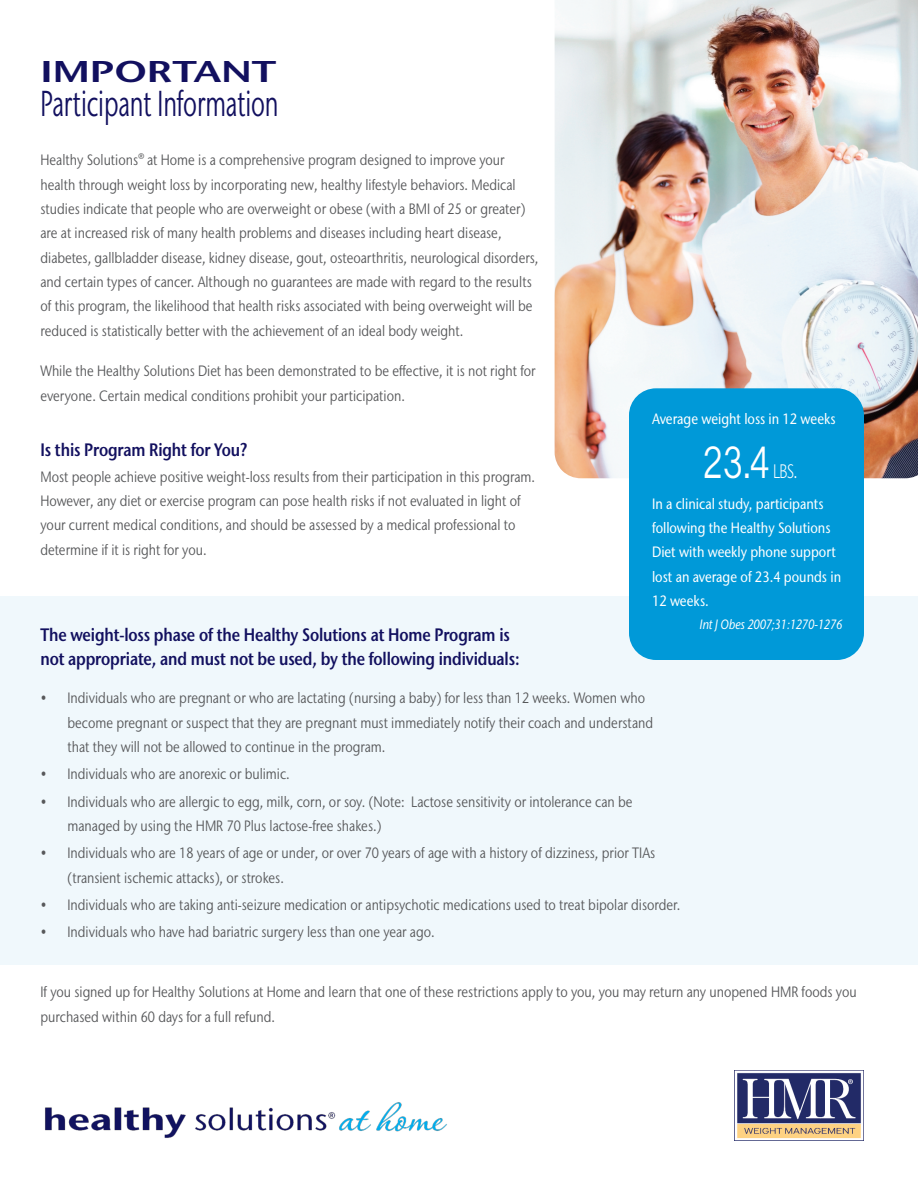
<style>
.page{position:relative;width:918px;height:1188px;background:#fff}
.page>*{position:absolute;margin:0;border:0;box-sizing:border-box;transform-origin:0 0}
.t1{font:46.8px "Lao Sangam MN";color:#fff;scale:.77 1}
.t2{font:36px "Stone Sans IIITC Std";letter-spacing:-.005em;color:#12105f;scale:.67 1}
.t3{font:600 30px "Stone Sans IIITC Std";color:#12105f;scale:1.38 1}
.t4{font:300 19.5px "Stone Sans IIITC Std";color:#fff;scale:.77 1}
.t5{font:600 18px/24px "Stone Sans IIITC Std";letter-spacing:-.01em;color:#12105f;scale:.85 1}
.t6{font:15px/24.3px "Stone Sans IIITC Std";color:#57585a;scale:.85 1}
.t7{font:500 15px/24.3px "Stone Sans IIITC Std";color:#fff;scale:.85 1}
.t8{font:italic 500 13.5px "Stone Sans IIITC Std";color:#fff;scale:.85 1}
</style>
<div class="page">
<img style="left:555px;top:0;width:363px;height:478px">
<div style="left:0;top:596px;width:918px;height:368px;background:#f0f8fc"></div>
<div style="left:629px;top:388px;width:235px;height:272px;background:#0099d8;border-radius:27px"></div>
<img style="left:45px;top:1102px;width:402px;height:36px">
<img style="left:734px;top:1070px;width:130px;height:71px">
<h3 class="t3" style="left:40px;top:60px;width:172px">IMPORTANT</h3>
<h2 class="t2" style="left:41px;top:90px;width:357px">Participant Information</h2>
<p class="t6" style="left:40px;top:150px;width:587px">Healthy Solutions® at Home is a comprehensive program designed to improve your health through weight loss by incorporating new, healthy lifestyle behaviors. Medical studies indicate that people who are overweight or obese (with a BMI of 25 or greater) are at increased risk of many health problems and diseases including heart disease, diabetes, gallbladder disease, kidney disease, gout, osteoarthritis, neurological disorders, and certain types of cancer. Although no guarantees are made with regard to the results of this program, the likelihood that health risks associated with being overweight will be reduced is statistically better with the achievement of an ideal body weight.</p>
<p class="t6" style="left:40px;top:361px;width:584px">While the Healthy Solutions Diet has been demonstrated to be effective, it is not right for everyone. Certain medical conditions prohibit your participation.</p>
<p class="t5" style="left:40px;top:439px;width:245px">Is this Program Right for You?</p>
<p class="t6" style="left:40px;top:466px;width:583px">Most people achieve positive weight-loss results from their participation in this program.<br>However, any diet or exercise program can pose health risks if not evaluated in light of your current medical conditions, and should be assessed by a medical professional to determine if it is right for you.</p>
<p class="t5" style="left:40px;top:624px;width:565px">The weight-loss phase of the Healthy Solutions at Home Program is not appropriate, and must not be used, by the following individuals:</p>
<p class="t7" style="left:652px;top:409px;width:218px">Average weight loss in 12 weeks</p>
<h1 class="t1" style="left:703px;top:436px;width:89px">23.4</h1>
<h3 class="t4" style="left:773px;top:464px;width:33px">LBS.</h3>
<p class="t7" style="left:652px;top:493px;width:224px">In a clinical study, participants following the Healthy Solutions<br>Diet with weekly phone support lost an average of 23.4 pounds in<br>12 weeks.</p>
<p class="t8" style="left:700px;top:619px;width:169px">Int J Obes 2007;31:1270-1276</p>
<p class="t6" style="left:67px;top:688px;width:691px;text-indent:-27px">• Individuals who are pregnant or who are lactating (nursing a baby) for less than 12 weeks. Women who become pregnant or suspect that they are pregnant must immediately notify their coach and understand that they will not be allowed to continue in the program.</p>
<p class="t6" style="left:40px;top:764px;width:295px">• Individuals who are anorexic or bulimic.</p>
<p class="t6" style="left:67px;top:791px;width:666px;text-indent:-27px">• Individuals who are allergic to egg, milk, corn, or soy. (Note: Lactose sensitivity or intolerance can be managed by using the HMR 70 Plus lactose-free shakes.)</p>
<p class="t6" style="left:67px;top:843px;width:693px;text-indent:-27px">• Individuals who are 18 years of age or under, or over 70 years of age with a history of dizziness, prior TIAs (transient ischemic attacks), or strokes.</p>
<p class="t6" style="left:40px;top:894px;width:754px">• Individuals who are taking anti-seizure medication or antipsychotic medications used to treat bipolar disorder.</p>
<p class="t6" style="left:40px;top:922px;width:465px">• Individuals who have had bariatric surgery less than one year ago.</p>
<p class="t6" style="left:40px;top:982px;width:962px">If you signed up for Healthy Solutions at Home and learn that one of these restrictions apply to you, you may return any unopened HMR foods you purchased within 60 days for a full refund.</p>
</div>
